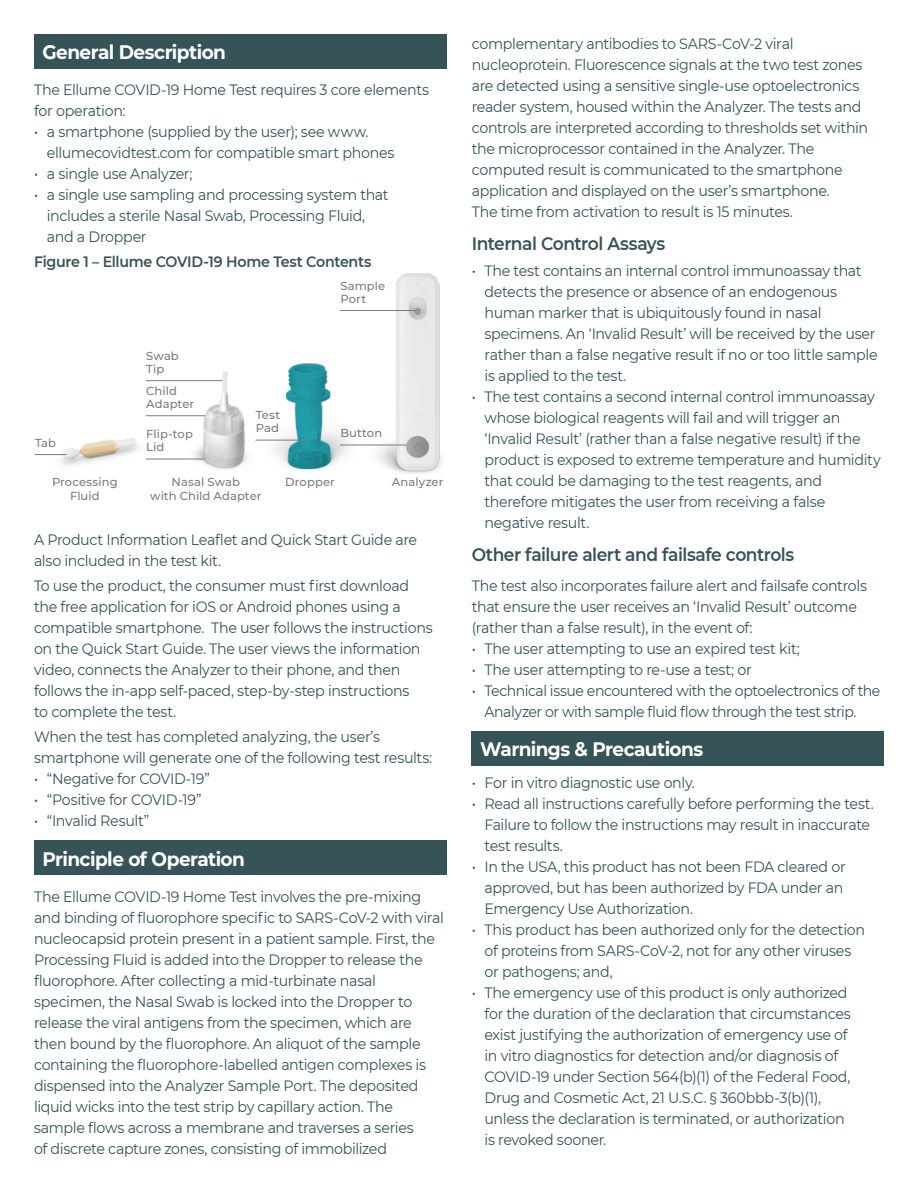
<style>
.page{position:relative;width:918px;height:1188px;background:#fff}
.page>*{position:absolute;margin:0;border:0;box-sizing:border-box;transform-origin:0 0}
.Headline{font:700 19.5px "Montserrat";letter-spacing:-.03em;color:#fff;scale:.95 1}
.Subhead{font:600 18px "Montserrat";letter-spacing:-.03em;color:#365357;scale:.95 1}
.Paragraph{font:15px/21px "Montserrat";letter-spacing:-.025em;color:#365357;scale:.95 1}
.Bullit{font:15px/21px "Montserrat";letter-spacing:-.025em;color:#365357;scale:.95 1}
.Bullit-2{font:15px/21px "Montserrat";letter-spacing:-.025em;color:#365357;scale:.94 1}
.Paragraph-2{font:600 15px "Montserrat";letter-spacing:-.025em;color:#365357;scale:.95 1}
.t1{font:500 11.55px/13.2px "Montserrat";letter-spacing:.005em;color:#7c7c7c}
</style>
<div class="page">
<img style="left:36px;top:415px;width:130px;height:50px">
<img style="left:366px;top:273px;width:75px;height:201px">
<img style="left:172px;top:371px;width:76px;height:99px">
<img style="left:255px;top:363px;width:111px;height:107px">
<hr style="left:146px;top:415px;width:59px;height:1px;background:#7c7c7c">
<hr style="left:340px;top:310px;width:77px;height:1px;background:#7c7c7c">
<hr style="left:146px;top:459px;width:58px;height:1px;background:#7c7c7c">
<hr style="left:146px;top:380px;width:76px;height:1px;background:#7c7c7c">
<hr style="left:340px;top:445px;width:66px;height:1px;background:#7c7c7c">
<hr style="left:35px;top:454px;width:31px;height:1px;background:#7c7c7c">
<hr style="left:256px;top:440px;width:52px;height:1px;background:#7c7c7c">
<div style="left:34px;top:34px;width:412px;height:34px;background:#365357"></div>
<div style="left:34px;top:841px;width:412px;height:34px;background:#365357"></div>
<div style="left:472px;top:731px;width:412px;height:35px;background:#365357"></div>
<p class="Headline" style="left:43px;top:38px;width:195px">General Description</p>
<p class="Paragraph" style="left:34px;top:79px;width:417px">The Ellume COVID-19 Home Test requires 3 core elements for operation:</p>
<p class="Bullit" style="left:47px;top:121px;width:368px;text-indent:-13px">• a smartphone (supplied by the user); see www. ellumecovidtest.com for compatible smart phones</p>
<p class="Bullit" style="left:34px;top:163px;width:168px">• a single use Analyzer;</p>
<p class="Bullit" style="left:47px;top:184px;width:361px;text-indent:-13px">• a single use sampling and processing system that includes a sterile Nasal Swab, Processing Fluid, and a Dropper</p>
<p class="Paragraph-2" style="left:34px;top:251px;width:357px">Figure 1 – Ellume COVID-19 Home Test Contents</p>
<p class="t1" style="left:35px;top:436px;width:22px">Tab</p>
<p class="t1" style="left:146px;top:349px;width:34px">Swab<br>Tip</p>
<p class="t1" style="left:146px;top:384px;width:50px">Child<br>Adapter</p>
<p class="t1" style="left:146px;top:427px;width:48px">Flip-top<br>Lid</p>
<p class="t1" style="left:256px;top:408px;width:26px">Test<br>Pad</p>
<p class="t1" style="left:340px;top:278px;width:46px">Sample</p>
<p class="t1" style="left:340px;top:292px;width:27px">Port</p>
<p class="t1" style="left:340px;top:426px;width:43px">Button</p>
<p class="t1" style="left:52px;top:475px;width:67px;text-align:center">Processing<br>Fluid</p>
<p class="t1" style="left:150px;top:475px;width:113px;text-align:center">Nasal Swab<br>with Child Adapter</p>
<p class="t1" style="left:285px;top:475px;width:51px">Dropper</p>
<p class="t1" style="left:392px;top:475px;width:53px">Analyzer</p>
<p class="Paragraph" style="left:34px;top:528px;width:405px">A Product Information Leaflet and Quick Start Guide are also included in the test kit.</p>
<p class="Paragraph" style="left:34px;top:575px;width:421px">To use the product, the consumer must first download the free application for iOS or Android phones using a compatible smartphone. The user follows the instructions on the Quick Start Guide. The user views the information video, connects the Analyzer to their phone, and then follows the in-app self-paced, step-by-step instructions<br>to complete the test.</p>
<p class="Paragraph" style="left:34px;top:726px;width:421px">When the test has completed analyzing, the user’s smartphone will generate one of the following test results:</p>
<p class="Bullit" style="left:34px;top:768px;width:187px">• “Negative for COVID-19”</p>
<p class="Bullit" style="left:34px;top:789px;width:178px">• “Positive for COVID-19”</p>
<p class="Bullit" style="left:34px;top:810px;width:123px">• “Invalid Result”</p>
<p class="Headline" style="left:43px;top:845px;width:215px">Principle of Operation</p>
<p class="Paragraph" style="left:34px;top:886px;width:433px">The Ellume COVID-19 Home Test involves the pre-mixing and binding of fluorophore specific to SARS-CoV-2 with viral nucleocapsid protein present in a patient sample. First, the Processing Fluid is added into the Dropper to release the fluorophore. After collecting a mid-turbinate nasal specimen, the Nasal Swab is locked into the Dropper to release the viral antigens from the specimen, which are then bound by the fluorophore. An aliquot of the sample containing the fluorophore-labelled antigen complexes is dispensed into the Analyzer Sample Port. The deposited liquid wicks into the test strip by capillary action. The sample flows across a membrane and traverses a series<br>of discrete capture zones, consisting of immobilized</p>
<p class="Paragraph" style="left:472px;top:32px;width:419px">complementary antibodies to SARS-CoV-2 viral nucleoprotein. Fluorescence signals at the two test zones are detected using a sensitive single-use optoelectronics reader system, housed within the Analyzer. The tests and controls are interpreted according to thresholds set within the microprocessor contained in the Analyzer. The computed result is communicated to the smartphone application and displayed on the user’s smartphone.<br>The time from activation to result is 15 minutes.</p>
<p class="Subhead" style="left:472px;top:231px;width:205px">Internal Control Assays</p>
<p class="Bullit" style="left:485px;top:259px;width:415px;text-indent:-13px">• The test contains an internal control immunoassay that detects the presence or absence of an endogenous human marker that is ubiquitously found in nasal specimens. An ‘Invalid Result’ will be received by the user rather than a false negative result if no or too little sample is applied to the test.</p>
<p class="Bullit" style="left:485px;top:385px;width:419px;text-indent:-13px">• The test contains a second internal control immunoassay whose biological reagents will fail and will trigger an ‘Invalid Result’ (rather than a false negative result) if the product is exposed to extreme temperature and humidity that could be damaging to the test reagents, and therefore mitigates the user from receiving a false negative result.</p>
<p class="Subhead" style="left:472px;top:542px;width:341px">Other failure alert and failsafe controls</p>
<p class="Paragraph" style="left:472px;top:574px;width:418px">The test also incorporates failure alert and failsafe controls that ensure the user receives an ‘Invalid Result’ outcome (rather than a false result), in the event of:</p>
<p class="Bullit" style="left:472px;top:637px;width:347px">• The user attempting to use an expired test kit;</p>
<p class="Bullit" style="left:472px;top:658px;width:296px">• The user attempting to re-use a test; or</p>
<p class="Bullit-2" style="left:485px;top:679px;width:423px;text-indent:-13px">• Technical issue encountered with the optoelectronics of the<br>Analyzer or with sample fluid flow through the test strip.</p>
<p class="Headline" style="left:480px;top:735px;width:236px">Warnings &amp; Precautions</p>
<p class="Bullit" style="left:472px;top:772px;width:236px">• For in vitro diagnostic use only.</p>
<p class="Bullit" style="left:485px;top:793px;width:411px;text-indent:-13px">• Read all instructions carefully before performing the test.<br>Failure to follow the instructions may result in inaccurate test results.</p>
<p class="Bullit" style="left:485px;top:856px;width:382px;text-indent:-13px">• In the USA, this product has not been FDA cleared or approved, but has been authorized by FDA under an<br>Emergency Use Authorization.</p>
<p class="Bullit" style="left:485px;top:919px;width:402px;text-indent:-13px">• This product has been authorized only for the detection of proteins from SARS-CoV-2, not for any other viruses or pathogens; and,</p>
<p class="Bullit" style="left:485px;top:982px;width:387px;text-indent:-13px">• The emergency use of this product is only authorized for the duration of the declaration that circumstances exist justifying the authorization of emergency use of in vitro diagnostics for detection and/or diagnosis of COVID-19 under Section 564(b)(1) of the Federal Food, Drug and Cosmetic Act, 21 U.S.C. § 360bbb-3(b)(1), unless the declaration is terminated, or authorization is revoked sooner.</p>
</div>
